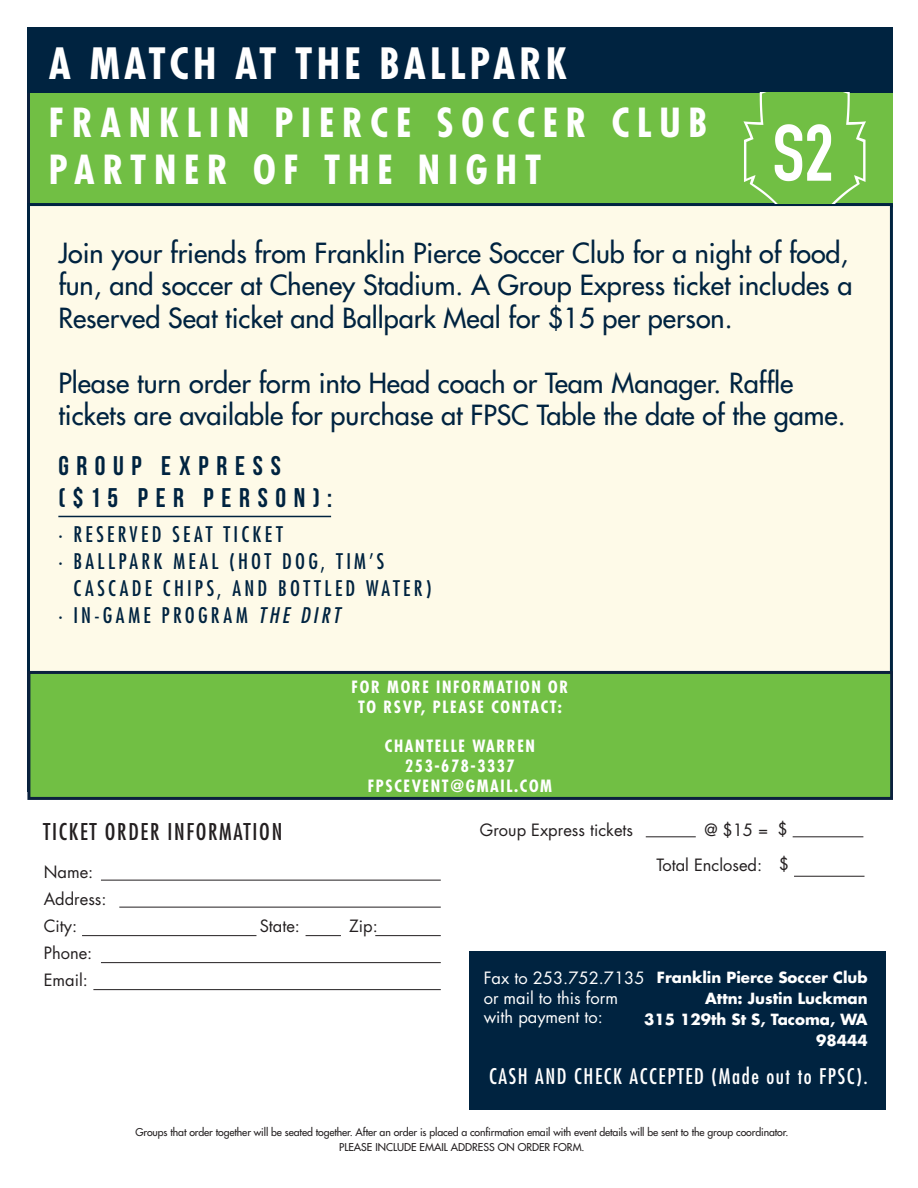
<style>
.page{position:relative;width:918px;height:1188px;background:#fff}
.page>*{position:absolute;margin:0;border:0;box-sizing:border-box;transform-origin:0 0}
.t1{font:700 condensed 42px "Futura Std";letter-spacing:.1em;color:#fff}
.t2{font:700 condensed 39px "Futura Std";letter-spacing:.2em;color:#fff}
.t3{font:500 27px/32.4px "Futura Std";color:#002340}
.Paragraph_Style_1{font:27px/32.4px "Bebas Neue";letter-spacing:.285em;color:#002340}
.t4{font:condensed 22.5px "Futura Std";letter-spacing:.075em;color:#231f20}
.Paragraph_Style_1-2{font:condensed 21px/27px "Futura Std";letter-spacing:.16em;color:#002340}
.t5{font:condensed 21px "Futura Std";letter-spacing:.075em;color:#fff}
.t6{font:700 condensed 16.5px "Futura Std";letter-spacing:.1em;color:#fff}
.t7{font:16.5px "Futura Std";color:#231f20}
.t8{font:16.5px "Futura Std";color:#fff}
.t9{font:700 15px/21px "Futura Std";color:#fff;text-align:right}
.t10{font:500 10.5px "Futura Std";letter-spacing:-.01em;color:#231f20}
.s1{font-style:italic}
</style>
<div class="page">
<div style="left:27px;top:90px;width:876px;height:117px;background:#71bf44;border:3px solid #0b213e"></div>
<div style="left:469px;top:951px;width:417px;height:159px;background:#002340"></div>
<hr style="left:101px;top:880px;width:340px;height:1px;background:#231f20">
<hr style="left:119px;top:907px;width:322px;height:1px;background:#231f20">
<hr style="left:82px;top:935px;width:174px;height:1px;background:#231f20">
<hr style="left:101px;top:962px;width:340px;height:1px;background:#231f20">
<hr style="left:93px;top:989px;width:348px;height:1px;background:#231f20">
<hr style="left:306px;top:935px;width:35px;height:1px;background:#231f20">
<hr style="left:375px;top:935px;width:66px;height:1px;background:#231f20">
<hr style="left:794px;top:876px;width:71px;height:1px;background:#231f20">
<hr style="left:793px;top:836px;width:70px;height:1px;background:#231f20">
<hr style="left:646px;top:836px;width:50px;height:1px;background:#231f20">
<div style="left:27px;top:17px;width:866px;height:76px;background:#002340"></div>
<div style="left:27px;top:203px;width:866px;height:589px;background:#fefae8;border:3px solid #002340"></div>
<img style="left:694px;top:93px;width:199px;height:110px">
<hr style="left:58px;top:516px;width:273px;height:1px;background:#002340">
<div style="left:27px;top:671px;width:866px;height:129px;background:#71bf44;border:3px solid #0b213e"></div>
<div style="left:893px;top:0;width:25px;height:1188px;background:#fff"></div>
<div style="left:0;top:0;width:918px;height:27px;background:#fff"></div>
<p class="t1" style="left:49px;top:37px;width:520px">A MATCH AT THE BALLPARK</p>
<p class="t2" style="left:49px;top:99px;width:660px">FRANKLIN PIERCE SOCCER CLUB</p>
<p class="t2" style="left:49px;top:145px;width:494px">PARTNER OF THE NIGHT</p>
<p class="t3" style="left:58px;top:237px;width:796px">Join your friends from Franklin Pierce Soccer Club for a night of food, fun, and soccer at Cheney Stadium. A Group Express ticket includes a<br>Reserved Seat ticket and Ballpark Meal for $15 per person.</p>
<p class="t3" style="left:58px;top:367px;width:737px">Please turn order form into Head coach or Team Manager. Raffle</p>
<p class="t3" style="left:58px;top:399px;width:789px">tickets are available for purchase at FPSC Table the date of the game.</p>
<p class="Paragraph_Style_1" style="left:58px;top:449px;width:275px">GROUP EXPRESS ($15 PER PERSON):</p>
<p class="Paragraph_Style_1-2" style="left:58px;top:521px;width:226px">· RESERVED SEAT TICKET</p>
<p class="Paragraph_Style_1-2" style="left:73px;top:548px;width:360px;text-indent:-15px">· BALLPARK MEAL (HOT DOG, TIM’S<br>CASCADE CHIPS, AND BOTTLED WATER)</p>
<p class="Paragraph_Style_1-2" style="left:58px;top:602px;width:287px">· IN-GAME PROGRAM <span class="s1">THE DIRT</span></p>
<p class="t4" style="left:43px;top:818px;width:241px">TICKET ORDER INFORMATION</p>
<p class="t6" style="left:352px;top:676px;width:218px">FOR MORE INFORMATION OR</p>
<p class="t6" style="left:358px;top:696px;width:205px">TO RSVP, PLEASE CONTACT:</p>
<p class="t6" style="left:385px;top:736px;width:151px">CHANTELLE WARREN</p>
<p class="t6" style="left:405px;top:756px;width:111px">253-678-3337</p>
<p class="t6" style="left:368px;top:775px;width:186px">FPSCEVENT@GMAIL.COM</p>
<p class="t7" style="left:480px;top:820px;width:155px">Group Express tickets</p>
<p class="t7" style="left:704px;top:820px;width:66px">@ $15 =</p>
<p class="t7" style="left:778px;top:818px;width:12px">$</p>
<p class="t7" style="left:44px;top:861px;width:51px">Name:</p>
<p class="t7" style="left:44px;top:888px;width:64px">Address:</p>
<p class="t7" style="left:44px;top:915px;width:35px">City:</p>
<p class="t7" style="left:260px;top:915px;width:42px">State:</p>
<p class="t7" style="left:349px;top:915px;width:30px">Zip:</p>
<p class="t7" style="left:44px;top:942px;width:50px">Phone:</p>
<p class="t7" style="left:44px;top:969px;width:46px">Email:</p>
<p class="t7" style="left:656px;top:855px;width:107px">Total Enclosed:</p>
<p class="t7" style="left:779px;top:853px;width:12px">$</p>
<p class="t9" style="left:657px;top:966px;width:212px">Franklin Pierce Soccer Club</p>
<p class="t9" style="left:705px;top:987px;width:164px">Attn: Justin Luckman</p>
<p class="t9" style="left:644px;top:1008px;width:225px">315 129th St S, Tacoma, WA<br>98444</p>
<p class="t8" style="left:484px;top:967px;width:162px">Fax to 253.752.7135</p>
<p class="t8" style="left:484px;top:987px;width:136px">or mail to this form</p>
<p class="t8" style="left:484px;top:1007px;width:121px">with payment to:</p>
<p class="t5" style="left:489px;top:1064px;width:380px">CASH AND CHECK ACCEPTED (Made out to FPSC).</p>
<p class="t10" style="left:135px;top:1126px;width:655px">Groups that order together will be seated together. After an order is placed a confirmation email with event details will be sent to the group coordinator.</p>
<p class="t10" style="left:339px;top:1141px;width:247px">PLEASE INCLUDE EMAIL ADDRESS ON ORDER FORM.</p>
</div>
